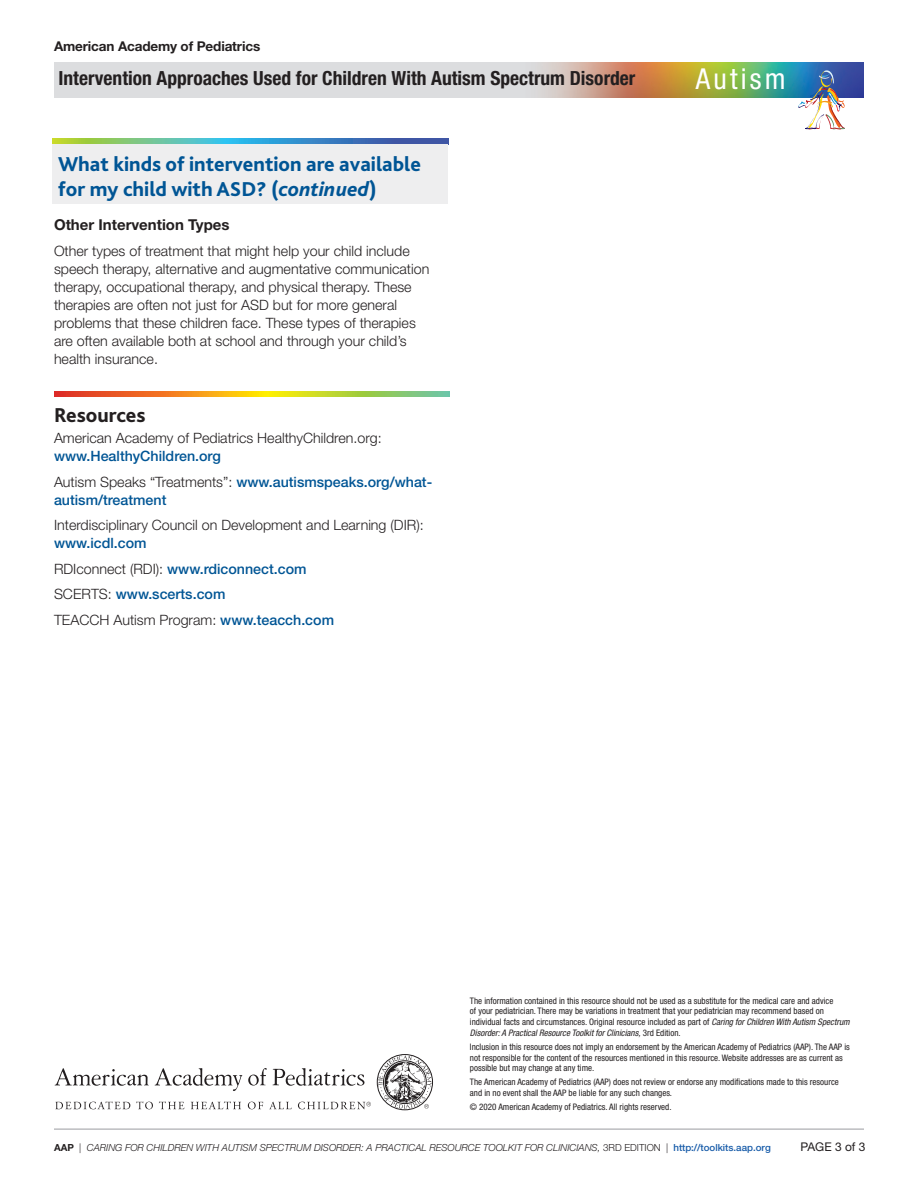
<style>
.page{position:relative;width:918px;height:1188px;background:#fff}
.page>*{position:absolute;margin:0;border:0;box-sizing:border-box;transform-origin:0 0}
.t1{font:condensed 28.8px "Helvetica Neue";letter-spacing:.11em;color:#fff}
.Bliss_heads{font:800 21px/25.2px "Bliss 2";color:#005595}
.Head-2nd{font:800 21px "Bliss 2";color:#231f20}
.heading{font:700 condensed 19.5px "Helvetica Neue";color:#231f20}
.BODY_subhead{font:700 15px "Helvetica Neue";color:#231f20}
.BODY{font:300 14.25px/18px "Helvetica Neue";color:#231f20}
.BODY-2{font:500 14.25px/18px "Helvetica Neue";color:#005595}
.t2{font:700 13.5px "Helvetica Neue";letter-spacing:-.01em;color:#231f20}
.t3{font:12px "Helvetica Neue";color:#231f20}
.t4{font:italic 300 9.75px "Helvetica Neue";color:#231f20}
.t5{font:condensed 9px/10.8px "Helvetica Neue";color:#231f20}
.s1{font-style:italic}
.s2{font-weight:500;color:#005595}
.s3{font-weight:300;color:#231f20}
.s4{font-weight:700;font-style:normal}
.s5{font-style:normal}
.s6{font-weight:500;font-style:normal;color:#185ca9}
</style>
<div class="page">
<hr style="left:54px;top:1128px;width:810px;height:2px;background:#bcbdc0">
<img style="left:54px;top:63px;width:810px;height:34px">
<img style="left:798px;top:70px;width:47px;height:60px">
<svg style="left:55px;top:1068px;width:94px;height:18px"></svg>
<svg style="left:155px;top:1068px;width:209px;height:23px"></svg>
<svg style="left:55px;top:1101px;width:75px;height:8px"></svg>
<svg style="left:136px;top:1101px;width:17px;height:8px"></svg>
<svg style="left:159px;top:1101px;width:25px;height:8px"></svg>
<svg style="left:191px;top:1101px;width:50px;height:8px"></svg>
<svg style="left:248px;top:1102px;width:15px;height:7px"></svg>
<svg style="left:269px;top:1102px;width:23px;height:7px"></svg>
<svg style="left:378px;top:1055px;width:54px;height:54px"></svg>
<svg style="left:298px;top:1102px;width:73px;height:7px"></svg>
<svg style="left:54px;top:392px;width:395px;height:5px;background:#d1a530"></svg>
<svg style="left:53px;top:139px;width:395px;height:5px;background:#549ea7"></svg>
<div style="left:53px;top:144px;width:395px;height:60px;background:#eeeeef"></div>
<h3 class="t2" style="left:54px;top:38px;width:208px">American Academy of Pediatrics</h3>
<p class="heading" style="left:58px;top:67px;width:578px">Intervention Approaches Used for Children With Autism Spectrum Disorder</p>
<p class="Bliss_heads" style="left:58px;top:151px;width:365px">What kinds of intervention are available for my child with ASD? (<span class="s1">continued</span>)</p>
<p class="BODY_subhead" style="left:54px;top:216px;width:177px">Other Intervention Types</p>
<p class="BODY" style="left:54px;top:241px;width:377px">Other types of treatment that might help your child include speech therapy, alternative and augmentative communication therapy, occupational therapy, and physical therapy. These therapies are often not just for ASD but for more general problems that these children face. These types of therapies are often available both at school and through your child’s health insurance.</p>
<p class="Head-2nd" style="left:54px;top:402px;width:93px">Resources</p>
<p class="BODY" style="left:54px;top:429px;width:329px">American Academy of Pediatrics HealthyChildren.org: <span class="s2">www.HealthyChildren.org</span></p>
<p class="BODY-2" style="left:54px;top:472px;width:380px"><span class="s3">Autism Speaks “Treatments”:</span> www.autismspeaks.org/what&shy;autism/treatment</p>
<p class="BODY" style="left:54px;top:516px;width:371px">Interdisciplinary Council on Development and Learning (DIR): <span class="s2">www.icdl.com</span></p>
<p class="BODY-2" style="left:54px;top:559px;width:254px"><span class="s3">RDIconnect (RDI):</span> www.rdiconnect.com</p>
<p class="BODY-2" style="left:54px;top:585px;width:173px"><span class="s3">SCERTS:</span> www.scerts.com</p>
<p class="BODY" style="left:54px;top:610px;width:282px">TEACCH Autism Program: <span class="s2">www.teacch.com</span></p>
<h1 class="t1" style="left:696px;top:63px;width:91px">Autism</h1>
<p class="t5" style="left:470px;top:995px;width:381px">The information contained in this resource should not be used as a substitute for the medical care and advice<br>of your pediatrician. There may be variations in treatment that your pediatrician may recommend based on individual facts and circumstances. Original resource included as part of <span class="s1">Caring for Children With Autism Spectrum Disorder: A Practical Resource Toolkit for Clinicians,</span> 3rd Edition.</p>
<p class="t5" style="left:470px;top:1041px;width:381px">Inclusion in this resource does not imply an endorsement by the American Academy of Pediatrics (AAP). The AAP is not responsible for the content of the resources mentioned in this resource. Website addresses are as current as possible but may change at any time.</p>
<p class="t5" style="left:470px;top:1077px;width:370px">The American Academy of Pediatrics (AAP) does not review or endorse any modifications made to this resource and in no event shall the AAP be liable for any such changes.</p>
<p class="t5" style="left:470px;top:1101px;width:203px">© 2020 American Academy of Pediatrics. All rights reserved.</p>
<p class="t4" style="left:54px;top:1142px;width:718px"><span class="s4">AAP</span> <span class="s5">|</span> CARING FOR CHILDREN WITH AUTISM SPECTRUM DISORDER: A PRACTICAL RESOURCE TOOLKIT FOR CLINICIANS, <span class="s5">3RD EDITION |</span> <span class="s6">http://toolkits.aap.org</span></p>
<h3 class="t3" style="left:801px;top:1140px;width:66px">PAGE 3 of 3</h3>
</div>
